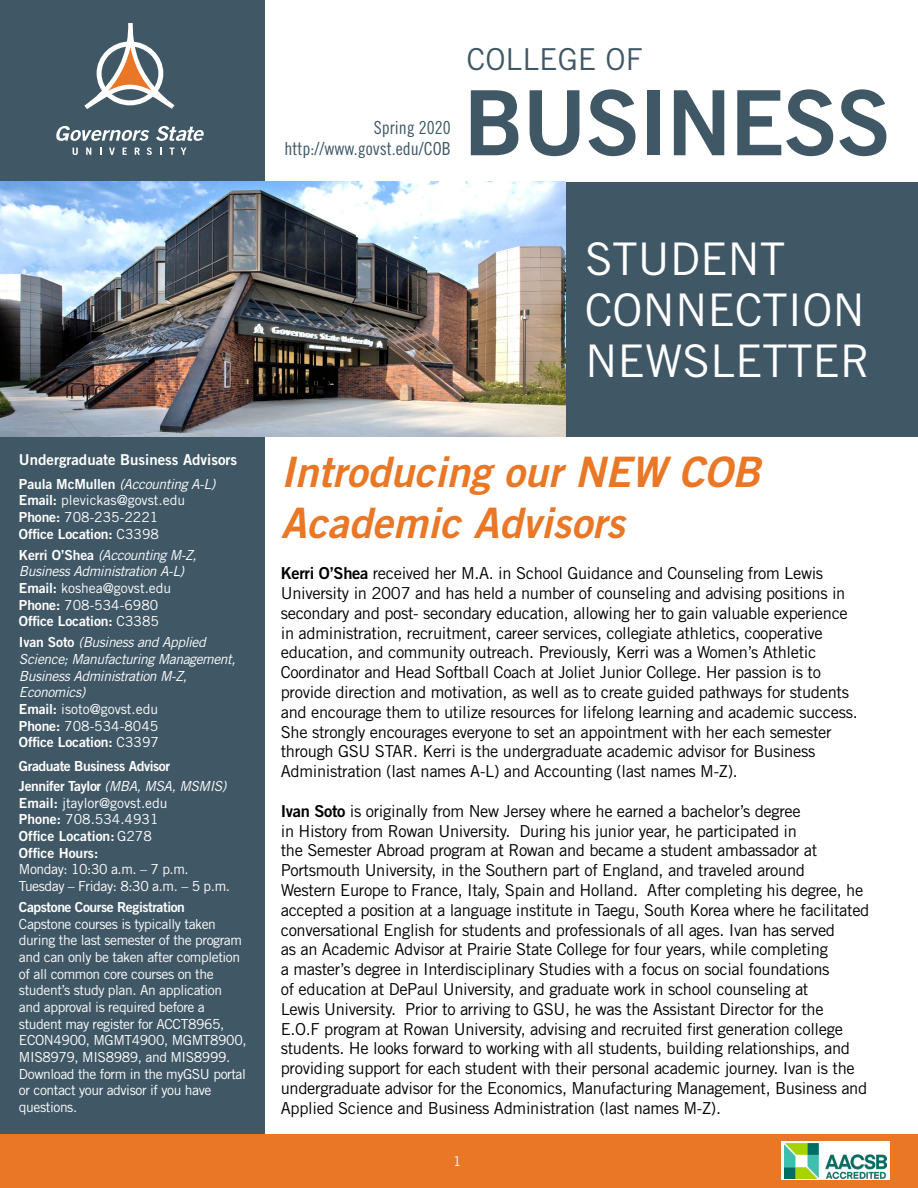
<style>
.page{position:relative;width:918px;height:1188px;background:#fff}
.page>*{position:absolute;margin:0;border:0;box-sizing:border-box;transform-origin:0 0}
.t1{font:90px "Trade Gothic LT Std Bd 2";letter-spacing:-.02em;color:#405866}
.t2{font:45px/51px "Trade Gothic LT Std";color:#fff}
.t3{font:42px/50.4px "Trade Gothic LT Std Bd 2 Obl";color:#e97726}
.t4{font:30.3px "Trade Gothic LT Std";color:#405866}
.t5{font:18px/21.6px "Trade Gothic LT Std Cn 18";color:#405866;text-align:right}
.t6{font:16.5px/19.8px "Trade Gothic LT Std";letter-spacing:-.02em;color:#000}
.t7{font:15px "Trade Gothic LT Std Bd 2";color:#fff}
.t8{font:13.8px/16.6px "Trade Gothic LT Std";letter-spacing:-.03em;color:#fff}
.t9{font:italic 13.8px/16.6px "Trade Gothic LT Std";letter-spacing:-.03em;color:#fff}
.t10{font:13.8px/16.6px "Trade Gothic LT Std";color:#fff}
.t11{font:13.8px/16.6px "Trade Gothic LT Std Bd 2";letter-spacing:-.01em;color:#fff}
.t12{font:13.8px/24.2px "Trade Gothic LT Std Bd 2";letter-spacing:-.03em;color:#fff}
.t13{font:13.5px "Trade Gothic LT Std";color:#fff}
.s1{font-family:"Trade Gothic LT Std Bd 2"}
.s2{font-style:italic}
.s3{font-family:"Trade Gothic LT Std"}
.s4{font-family:"Trade Gothic LT Std Bd 2";font-style:normal}
.s5{font-style:normal}
</style>
<div class="page">
<div style="left:0;top:0;width:265px;height:1188px;background:#405866"></div>
<div style="left:565px;top:182px;width:353px;height:255px;background:#405866"></div>
<img style="left:0;top:182px;width:565px;height:255px">
<svg style="left:84px;top:23px;width:90px;height:86px"></svg>
<svg style="left:56px;top:126px;width:93px;height:15px"></svg>
<svg style="left:156px;top:126px;width:48px;height:15px"></svg>
<svg style="left:73px;top:148px;width:5px;height:7px"></svg>
<svg style="left:86px;top:148px;width:5px;height:7px"></svg>
<svg style="left:109px;top:148px;width:6px;height:7px"></svg>
<svg style="left:123px;top:148px;width:4px;height:7px"></svg>
<svg style="left:135px;top:148px;width:5px;height:7px"></svg>
<svg style="left:147px;top:147px;width:5px;height:8px"></svg>
<svg style="left:160px;top:148px;width:2px;height:7px"></svg>
<svg style="left:169px;top:148px;width:6px;height:7px"></svg>
<svg style="left:181px;top:148px;width:6px;height:7px"></svg>
<div style="left:0;top:1134px;width:918px;height:54px;background:#e97726"></div>
<svg style="left:781px;top:1142px;width:108px;height:38px"></svg>
<img style="left:784px;top:1144px;width:102px;height:34px">
<p class="t7" style="left:19px;top:450px;width:220px">Undergraduate Business Advisors</p>
<p class="t10" style="left:19px;top:475px;width:198px"><span class="s1">Paula McMullen</span> <span class="s2">(Accounting A-L)<br></span><span class="s1">Email:</span> plevickas@govst.edu<br><span class="s1">Phone:</span> 708-235-2221</p>
<p class="t11" style="left:19px;top:525px;width:141px">Office Location: <span class="s3">C3398</span></p>
<p class="t9" style="left:19px;top:547px;width:179px"><span class="s4">Kerri O’Shea</span> (Accounting M-Z,<br>Business Administration A-L)<br><span class="s4">Email:</span> <span class="s5">koshea@govst.edu<br></span><span class="s4">Phone:</span> <span class="s5">708-534-6980</span></p>
<p class="t11" style="left:19px;top:613px;width:141px">Office Location: <span class="s3">C3385</span></p>
<p class="t9" style="left:19px;top:634px;width:218px"><span class="s4">Ivan Soto</span> (Business and Applied<br>Science; Manufacturing Management,<br>Business Administration M-Z,<br>Economics)<br><span class="s4">Email:</span> <span class="s5">isoto@govst.edu<br></span><span class="s4">Phone:</span> <span class="s5">708-534-8045</span></p>
<p class="t12" style="left:19px;top:730px;width:153px">Office Location: <span class="s3">C3397<br></span>Graduate Business Advisor</p>
<p class="t10" style="left:19px;top:778px;width:209px"><span class="s1">Jennifer Taylor</span> <span class="s2">(MBA, MSA, MSMIS)<br></span><span class="s1">Email:</span> jtaylor@govst.edu<br><span class="s1">Phone:</span> 708.534.4931</p>
<p class="t11" style="left:19px;top:827px;width:134px">Office Location: <span class="s3">G278<br></span>Office Hours:</p>
<p class="t8" style="left:19px;top:861px;width:213px">Monday: 10:30 a.m. – 7 p.m.<br>Tuesday – Friday: 8:30 a.m. – 5 p.m.</p>
<p class="t12" style="left:19px;top:895px;width:168px">Capstone Course Registration</p>
<p class="t8" style="left:19px;top:915px;width:229px">Capstone courses is typically taken during the last semester of the program and can only be taken after completion of all common core courses on the student’s study plan. An application and approval is required before a student may register for ACCT8965, ECON4900, MGMT4900, MGMT8900, MIS8979, MIS8989, and MIS8999.<br>Download the form in the myGSU portal or contact your advisor if you have questions.</p>
<p class="t5" style="left:284px;top:116px;width:168px">Spring 2020 http://www.govst.edu/COB</p>
<h3 class="t4" style="left:467px;top:40px;width:177px">COLLEGE OF</h3>
<h1 class="t1" style="left:464px;top:67px;width:429px">BUSINESS</h1>
<h2 class="t2" style="left:585px;top:233px;width:287px">STUDENT<br>CONNECTION<br>NEWSLETTER</h2>
<h3 class="t3" style="left:281px;top:448px;width:481px">Introducing our NEW COB<br>Academic Advisors</h3>
<p class="t6" style="left:281px;top:563px;width:578px"><span class="s1">Kerri O’Shea</span> received her M.A. in School Guidance and Counseling from Lewis University in 2007 and has held a number of counseling and advising positions in secondary and post- secondary education, allowing her to gain valuable experience in administration, recruitment, career services, collegiate athletics, cooperative education, and community outreach. Previously, Kerri was a Women’s Athletic Coordinator and Head Softball Coach at Joliet Junior College. Her passion is to provide direction and motivation, as well as to create guided pathways for students and encourage them to utilize resources for lifelong learning and academic success.<br>She strongly encourages everyone to set an appointment with her each semester through GSU STAR. Kerri is the undergraduate academic advisor for Business Administration (last names A-L) and Accounting (last names M-Z).</p>
<p class="t6" style="left:281px;top:801px;width:590px"><span class="s1">Ivan Soto</span> is originally from New Jersey where he earned a bachelor’s degree<br>in History from Rowan University. During his junior year, he participated in<br>the Semester Abroad program at Rowan and became a student ambassador at Portsmouth University, in the Southern part of England, and traveled around<br>Western Europe to France, Italy, Spain and Holland. After completing his degree, he accepted a position at a language institute in Taegu, South Korea where he facilitated conversational English for students and professionals of all ages. Ivan has served<br>as an Academic Advisor at Prairie State College for four years, while completing<br>a master’s degree in Interdisciplinary Studies with a focus on social foundations<br>of education at DePaul University, and graduate work in school counseling at<br>Lewis University. Prior to arriving to GSU, he was the Assistant Director for the<br>E.O.F program at Rowan University, advising and recruited first generation college students. He looks forward to working with all students, building relationships, and providing support for each student with their personal academic journey. Ivan is the undergraduate advisor for the Economics, Manufacturing Management, Business and Applied Science and Business Administration (last names M-Z).</p>
<p class="t13" style="left:453px;top:1153px;width:10px">1</p>
</div>
